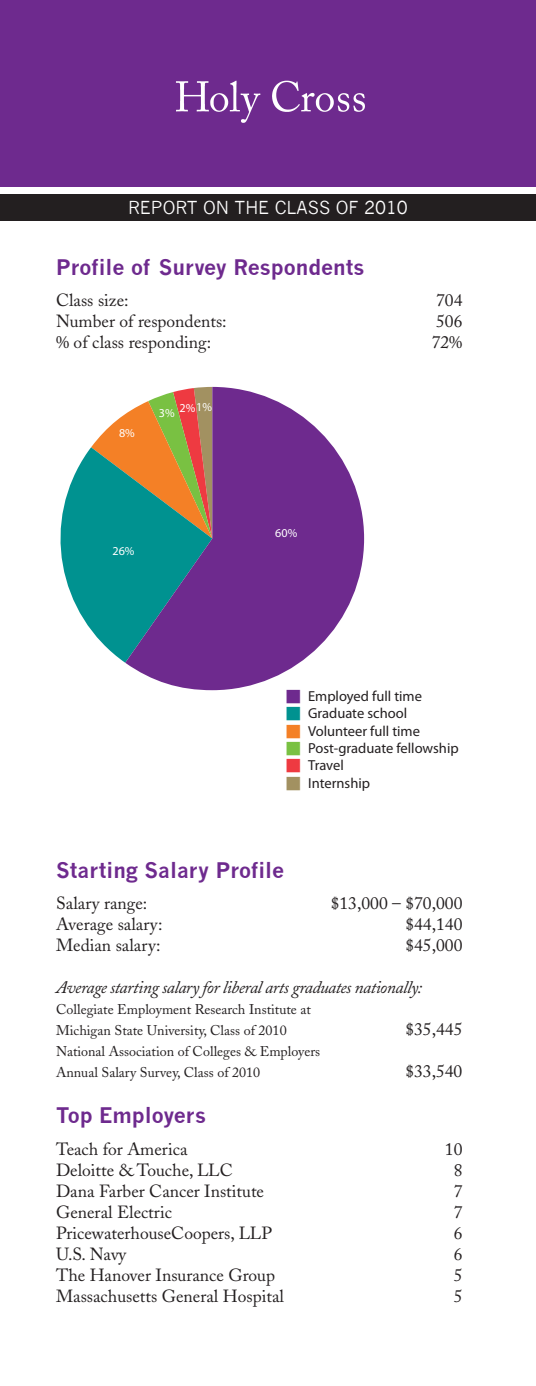
<style>
.page{position:relative;width:536px;height:1386px;background:#fff}
.page>*{position:absolute;margin:0;border:0;box-sizing:border-box;transform-origin:0 0}
.t1{font:700 21px "News Gothic";color:#6e2a8e}
.t2{font:17.5px "Adobe Caslon";color:#231f20}
.t3{font:italic 17.5px "Adobe Caslon";letter-spacing:-.025em;color:#231f20}
.t4{font:17.5px "News Gothic";color:#fff}
.t5{font:14.53px "Myriad Pro";color:#231f20}
.t6{font:14px/21px "Adobe Caslon";color:#231f20}
.t7{font:12.08px "Myriad Pro";color:#fff}
.s1{color:#6e2a8e}
.s2{color:#009290}
.s3{color:#f48026}
.s4{color:#79c142}
.s5{color:#ee3a41}
.s6{color:#a29161}
</style>
<div class="page">
<div style="left:0;top:195px;width:536px;height:26px;background:#231f20"></div>
<div style="left:0;top:0;width:536px;height:187px;background:#6e2a8e"></div>
<img style="left:176px;top:80px;width:188px;height:43px">
<svg style="left:91px;top:414px;width:34px;height:33px"></svg>
<svg style="left:60px;top:447px;width:65px;height:216px;fill:#009290"></svg>
<svg style="left:125px;top:387px;width:239px;height:303px;fill:#6e2a8e"></svg>
<p class="t4" style="left:128px;top:198px;width:281px">REPORT ON THE CLASS OF 2010</p>
<p class="t1" style="left:56px;top:254px;width:310px">Profile of Survey Respondents</p>
<p class="t2" style="left:56px;top:290px;width:74px">Class size:</p>
<p class="t2" style="left:436px;top:290px;width:28px">704</p>
<p class="t2" style="left:56px;top:311px;width:172px">Number of respondents:</p>
<p class="t2" style="left:436px;top:311px;width:28px">506</p>
<p class="t2" style="left:56px;top:332px;width:156px">% of class responding:</p>
<p class="t2" style="left:431px;top:332px;width:32px">72%</p>
<p class="t7" style="left:119px;top:425px;width:17px">8%</p>
<p class="t7" style="left:159px;top:400px;width:55px">3% 2%1%</p>
<p class="t7" style="left:112px;top:543px;width:23px">26%</p>
<p class="t7" style="left:275px;top:526px;width:23px">60%</p>
<p class="t5" style="left:286px;top:687px;width:137px"><span class="s1">■</span> Employed full time</p>
<p class="t5" style="left:286px;top:704px;width:122px"><span class="s2">■</span> Graduate school</p>
<p class="t5" style="left:286px;top:722px;width:135px"><span class="s3">■</span> Volunteer full time</p>
<p class="t5" style="left:286px;top:739px;width:174px"><span class="s4">■</span> Post-graduate fellowship</p>
<p class="t5" style="left:286px;top:757px;width:59px"><span class="s5">■</span> Travel</p>
<p class="t5" style="left:286px;top:774px;width:85px"><span class="s6">■</span> Internship</p>
<p class="t1" style="left:56px;top:857px;width:229px">Starting Salary Profile</p>
<p class="t2" style="left:56px;top:893px;width:93px">Salary range:</p>
<p class="t2" style="left:330px;top:893px;width:133px">$13,000 – $70,000</p>
<p class="t2" style="left:56px;top:914px;width:108px">Average salary:</p>
<p class="t2" style="left:405px;top:914px;width:58px">$44,140</p>
<p class="t2" style="left:56px;top:935px;width:106px">Median salary:</p>
<p class="t2" style="left:405px;top:935px;width:58px">$45,000</p>
<p class="t3" style="left:56px;top:978px;width:367px">Average starting salary for liberal arts graduates nationally:</p>
<p class="t6" style="left:56px;top:999px;width:256px">Collegiate Employment Research Institute at<br>Michigan State University, Class of 2010</p>
<p class="t2" style="left:405px;top:1019px;width:58px">$35,445</p>
<p class="t6" style="left:56px;top:1041px;width:265px">National Association of Colleges &amp; Employers<br>Annual Salary Survey, Class of 2010</p>
<p class="t2" style="left:405px;top:1061px;width:58px">$33,540</p>
<p class="t1" style="left:56px;top:1103px;width:152px">Top Employers</p>
<p class="t2" style="left:56px;top:1139px;width:133px">Teach for America</p>
<p class="t2" style="left:444px;top:1139px;width:19px">10</p>
<p class="t2" style="left:56px;top:1160px;width:178px">Deloitte &amp; Touche, LLC</p>
<p class="t2" style="left:453px;top:1160px;width:10px">8</p>
<p class="t2" style="left:56px;top:1181px;width:209px">Dana Farber Cancer Institute</p>
<p class="t2" style="left:453px;top:1181px;width:10px">7</p>
<p class="t2" style="left:56px;top:1202px;width:117px">General Electric</p>
<p class="t2" style="left:453px;top:1202px;width:10px">7</p>
<p class="t2" style="left:56px;top:1223px;width:217px">PricewaterhouseCoopers, LLP</p>
<p class="t2" style="left:453px;top:1223px;width:10px">6</p>
<p class="t2" style="left:56px;top:1244px;width:72px">U.S. Navy</p>
<p class="t2" style="left:453px;top:1244px;width:10px">6</p>
<p class="t2" style="left:56px;top:1265px;width:220px">The Hanover Insurance Group</p>
<p class="t2" style="left:453px;top:1265px;width:10px">5</p>
<p class="t2" style="left:56px;top:1286px;width:229px">Massachusetts General Hospital</p>
<p class="t2" style="left:453px;top:1286px;width:10px">5</p>
</div>
